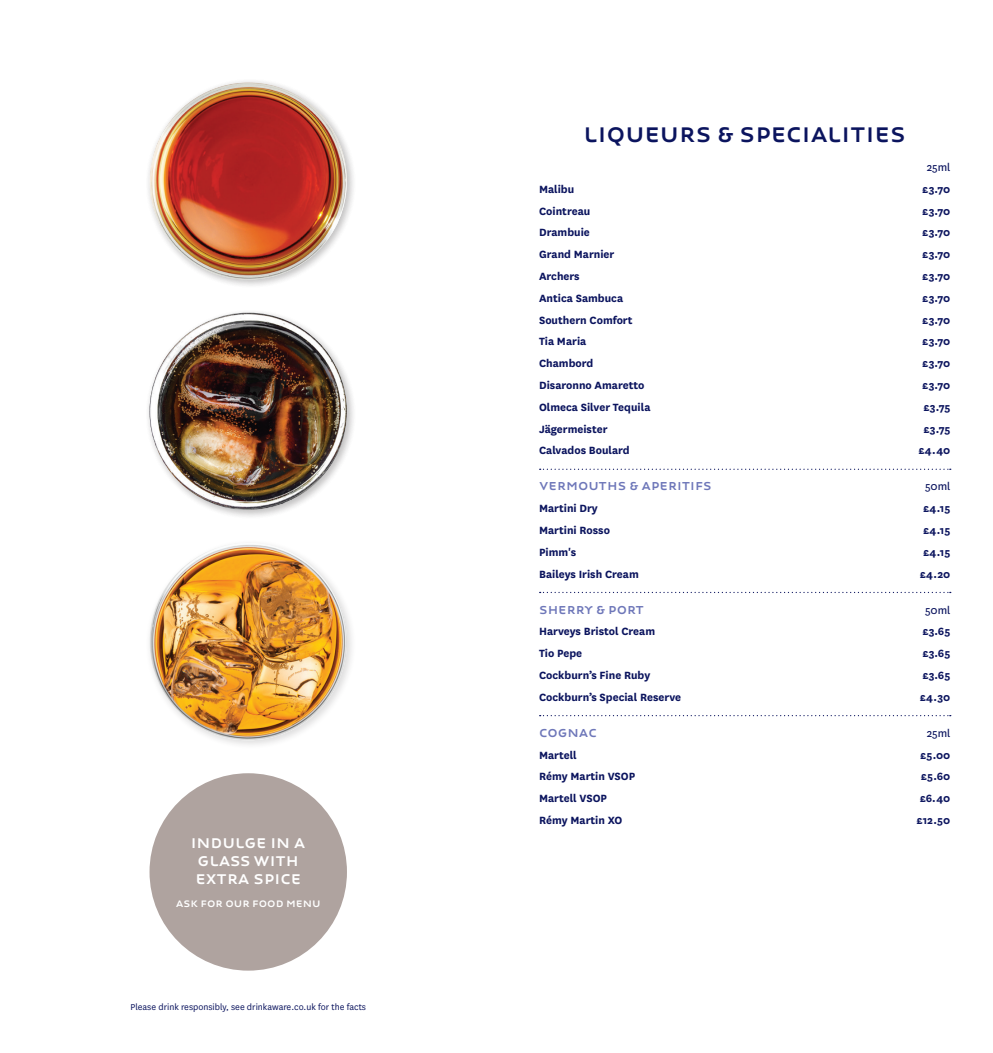
<style>
.page{position:relative;width:993px;height:1053px;background:#fff}
.page>*{position:absolute;margin:0;border:0;box-sizing:border-box;transform-origin:0 0}
.Headline{font:500 22.5px "Novotype";color:#0b145e}
.t1{font:500 15px/18px "Novotype";color:#fff;text-align:center}
.Wine{font:700 12.25px "National";color:#0b145e}
.end{font:700 12.25px "National";color:#0b145e}
.Wine-2{font:500 12.25px "Novotype";color:#6e77b9}
.Wine-3{font:12.25px "National";color:#0b145e}
.Headline-2{font:10px "National";color:#0b145e}
.t2{font:500 10px "Novotype";color:#fff}
</style>
<div class="page">
<div style="left:145px;top:308px;width:211px;height:211px;background:#231f20;opacity:.15"></div>
<div style="left:149px;top:312px;width:198px;height:198px;background:#231f20;opacity:.15"></div>
<img style="left:149px;top:312px;width:198px;height:198px;border-radius:99px">
<div style="left:145px;top:538px;width:211px;height:211px;background:#231f20;opacity:.15"></div>
<img style="left:149px;top:543px;width:198px;height:197px;border-radius:99px">
<div style="left:149px;top:773px;width:198px;height:197px;background:#afa39f;border-radius:50%"></div>
<svg style="left:539px;top:468px;width:411px;height:2px"></svg>
<svg style="left:539px;top:591px;width:411px;height:2px"></svg>
<svg style="left:539px;top:715px;width:411px;height:1px"></svg>
<div style="left:145px;top:78px;width:211px;height:211px;background:#231f20;opacity:.15"></div>
<div style="left:149px;top:82px;width:198px;height:198px;background:#231f20;opacity:.15"></div>
<img style="left:149px;top:82px;width:198px;height:198px;border-radius:99px">
<p class="t1" style="left:191px;top:833px;width:116px">INDULGE IN A<br>GLASS WITH<br>EXTRA SPICE</p>
<p class="t2" style="left:176px;top:897px;width:146px">ASK FOR OUR FOOD MENU</p>
<p class="Headline-2" style="left:130px;top:1000px;width:237px">Please drink responsibly, see drinkaware.co.uk for the facts</p>
<p class="Headline" style="left:583px;top:121px;width:324px">LIQUEURS &amp; SPECIALITIES</p>
<p class="Wine-3" style="left:926px;top:159px;width:25px">25ml</p>
<p class="Wine" style="left:539px;top:180px;width:37px">Malibu</p>
<p class="Wine" style="left:922px;top:180px;width:30px">£3.70</p>
<p class="Wine" style="left:539px;top:202px;width:53px">Cointreau</p>
<p class="Wine" style="left:922px;top:202px;width:30px">£3.70</p>
<p class="Wine" style="left:539px;top:224px;width:52px">Drambuie</p>
<p class="Wine" style="left:922px;top:224px;width:30px">£3.70</p>
<p class="Wine" style="left:539px;top:246px;width:77px">Grand Marnier</p>
<p class="Wine" style="left:922px;top:246px;width:30px">£3.70</p>
<p class="Wine" style="left:539px;top:267px;width:42px">Archers</p>
<p class="Wine" style="left:922px;top:267px;width:30px">£3.70</p>
<p class="Wine" style="left:539px;top:289px;width:86px">Antica Sambuca</p>
<p class="Wine" style="left:922px;top:289px;width:30px">£3.70</p>
<p class="Wine" style="left:539px;top:311px;width:95px">Southern Comfort</p>
<p class="Wine" style="left:922px;top:311px;width:30px">£3.70</p>
<p class="Wine" style="left:539px;top:333px;width:49px">Tia Maria</p>
<p class="Wine" style="left:922px;top:333px;width:30px">£3.70</p>
<p class="Wine" style="left:539px;top:355px;width:56px">Chambord</p>
<p class="Wine" style="left:922px;top:355px;width:30px">£3.70</p>
<p class="Wine" style="left:539px;top:376px;width:107px">Disaronno Amaretto</p>
<p class="Wine" style="left:922px;top:376px;width:30px">£3.70</p>
<p class="Wine" style="left:539px;top:398px;width:113px">Olmeca Silver Tequila</p>
<p class="Wine" style="left:923px;top:398px;width:28px">£3.75</p>
<p class="Wine" style="left:539px;top:420px;width:70px">Jägermeister</p>
<p class="Wine" style="left:923px;top:420px;width:28px">£3.75</p>
<p class="Wine" style="left:539px;top:442px;width:92px">Calvados Boulard</p>
<p class="Wine" style="left:918px;top:442px;width:33px">£4.40</p>
<p class="Wine-2" style="left:539px;top:479px;width:174px">VERMOUTHS &amp; APERITIFS</p>
<p class="Wine-3" style="left:924px;top:478px;width:27px">50ml</p>
<p class="end" style="left:539px;top:500px;width:60px">Martini Dry</p>
<p class="end" style="left:922px;top:500px;width:29px">£4.15</p>
<p class="end" style="left:539px;top:521px;width:72px">Martini Rosso</p>
<p class="end" style="left:922px;top:521px;width:29px">£4.15</p>
<p class="end" style="left:539px;top:543px;width:39px">Pimm's</p>
<p class="end" style="left:922px;top:543px;width:29px">£4.15</p>
<p class="end" style="left:539px;top:565px;width:101px">Baileys Irish Cream</p>
<p class="end" style="left:919px;top:565px;width:32px">£4.20</p>
<p class="Wine-2" style="left:539px;top:602px;width:106px">SHERRY &amp; PORT</p>
<p class="Wine-3" style="left:924px;top:601px;width:27px">50ml</p>
<p class="Wine" style="left:539px;top:623px;width:118px">Harveys Bristol Cream</p>
<p class="Wine" style="left:922px;top:623px;width:30px">£3.65</p>
<p class="Wine" style="left:539px;top:644px;width:45px">Tio Pepe</p>
<p class="Wine" style="left:922px;top:644px;width:30px">£3.65</p>
<p class="Wine" style="left:539px;top:666px;width:113px">Cockburn’s Fine Ruby</p>
<p class="Wine" style="left:922px;top:666px;width:30px">£3.65</p>
<p class="end" style="left:539px;top:688px;width:144px">Cockburn’s Special Reserve</p>
<p class="end" style="left:919px;top:688px;width:32px">£4.30</p>
<p class="Wine-2" style="left:539px;top:725px;width:59px">COGNAC</p>
<p class="Wine-3" style="left:926px;top:724px;width:25px">25ml</p>
<p class="Wine" style="left:539px;top:746px;width:39px">Martell</p>
<p class="Wine" style="left:919px;top:746px;width:32px">£5.00</p>
<p class="end" style="left:539px;top:768px;width:98px">Rémy Martin VSOP</p>
<p class="end" style="left:920px;top:768px;width:31px">£5.60</p>
<p class="end" style="left:539px;top:789px;width:69px">Martell VSOP</p>
<p class="end" style="left:919px;top:789px;width:32px">£6.40</p>
<p class="end" style="left:539px;top:811px;width:85px">Rémy Martin XO</p>
<p class="end" style="left:916px;top:811px;width:36px">£12.50</p>
</div>
